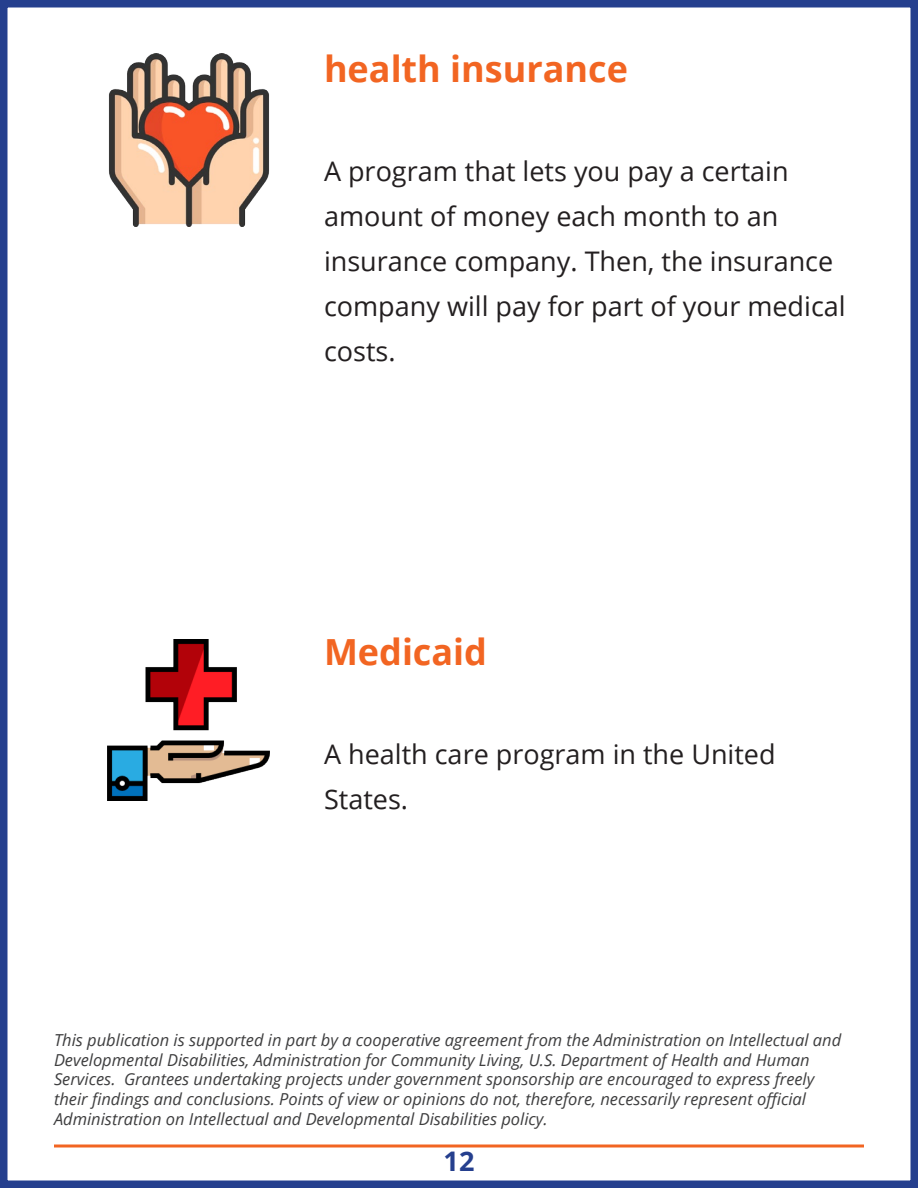
<style>
.page{position:relative;width:918px;height:1188px;background:#fff}
.page>*{position:absolute;margin:0;border:0;box-sizing:border-box;transform-origin:0 0}
.Header_Lv_2{font:700 36px "Open Sans";color:#f26522}
.Body_Text__P{font:27px/45px "Open Sans";color:#231f20}
.t1{font:700 27px "Open Sans";color:#253f8e}
.t2{font:italic 16.5px/19.8px "Open Sans";color:#3e3e3f}
</style>
<div class="page">
<div style="left:0;top:0;width:918px;height:1188px;border:8px solid #253f8e"></div>
<svg style="left:54px;top:1144px;width:810px;height:4px;background:#f58b59"></svg>
<svg style="left:917px;top:0;width:1px;height:1188px"></svg>
<img style="left:109px;top:54px;width:160px;height:173px">
<img style="left:108px;top:639px;width:162px;height:162px">
<p class="Header_Lv_2" style="left:324px;top:43px;width:305px">health insurance</p>
<p class="Body_Text__P" style="left:324px;top:148px;width:523px">A program that lets you pay a certain amount of money each month to an insurance company. Then, the insurance company will pay for part of your medical costs.</p>
<p class="Header_Lv_2" style="left:324px;top:627px;width:165px">Medicaid</p>
<p class="Body_Text__P" style="left:324px;top:731px;width:453px">A health care program in the United<br>States.</p>
<p class="t2" style="left:54px;top:1029px;width:789px">This publication is supported in part by a cooperative agreement from the Administration on Intellectual and Developmental Disabilities, Administration for Community Living, U.S. Department of Health and Human Services. Grantees undertaking projects under government sponsorship are encouraged to express freely their findings and conclusions. Points of view or opinions do not, therefore, necessarily represent official Administration on Intellectual and Developmental Disabilities policy.</p>
<h2 class="t1" style="left:444px;top:1142px;width:32px">12</h2>
</div>
